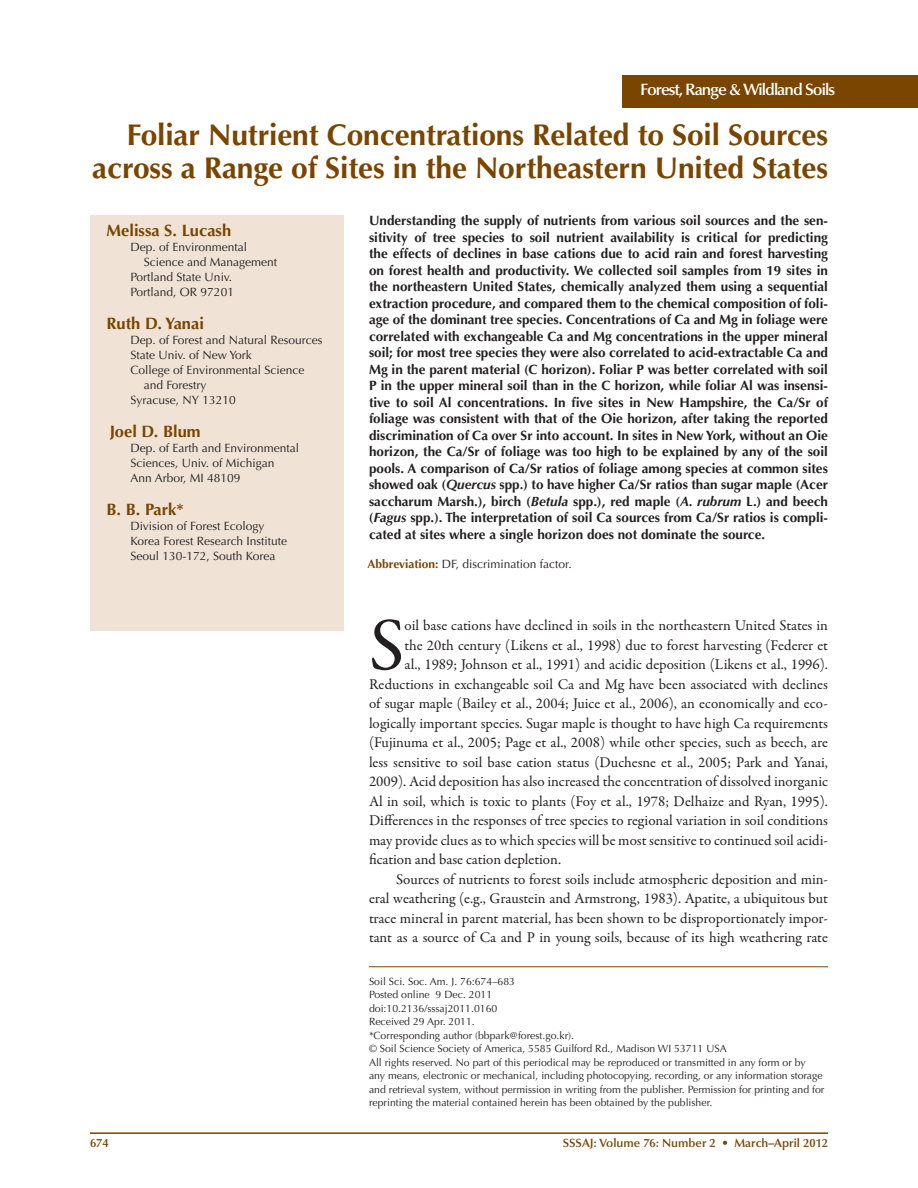
<style>
.page{position:relative;width:918px;height:1188px;background:#fff}
.page>*{position:absolute;margin:0;border:0;box-sizing:border-box;transform-origin:0 0}
.t1{font:75.15px "Garamond Premr Pro";color:#231f20}
.t2{font:700 30px/33px "Optima LT Std";letter-spacing:-.005em;color:#794500;text-align:right}
.t3{font:700 16.5px "Optima LT Std";color:#794500}
.t4{font:600 16.5px "Optima LT Std";letter-spacing:-.06em;color:#fff}
.t5{font:15px "Garamond Premr Pro";color:#231f20}
.t6{font:700 13.5px/16.5px "Optima LT Std";color:#231f20;text-align:justify}
.t7{font:12px/15px "Optima LT Std";color:#231f20}
.t8{font:600 12px "Optima LT Std";color:#794500}
.t9{font:10.5px/13.5px "Optima LT Std";color:#231f20}
.s1{font-style:italic}
.s2{font-weight:700;color:#794500}
</style>
<div class="page">
<hr style="left:90px;top:1132px;width:738px;height:2px;background:#794500">
<hr style="left:369px;top:967px;width:459px;height:1px;background:#794500">
<div style="left:622px;top:75px;width:296px;height:33px;background:#794500"></div>
<div style="left:90px;top:215px;width:254px;height:415px;background:#f0e3d6"></div>
<p class="t4" style="left:640px;top:81px;width:196px">Forest, Range &amp; Wildland Soils</p>
<h2 class="t2" style="left:92px;top:120px;width:737px">Foliar Nutrient Concentrations Related to Soil Sources across a Range of Sites in the Northeastern United States</h2>
<p class="t3" style="left:106px;top:223px;width:126px">Melissa S. Lucash</p>
<p class="t7" style="left:130px;top:240px;width:118px">Dep. of Environmental</p>
<p class="t7" style="left:144px;top:255px;width:135px">Science and Management</p>
<p class="t7" style="left:130px;top:270px;width:103px">Portland State Univ.</p>
<p class="t7" style="left:130px;top:285px;width:105px">Portland, OR 97201</p>
<p class="t3" style="left:106px;top:316px;width:99px">Ruth D. Yanai</p>
<p class="t7" style="left:130px;top:333px;width:193px">Dep. of Forest and Natural Resources</p>
<p class="t7" style="left:130px;top:348px;width:123px">State Univ. of New York</p>
<p class="t7" style="left:130px;top:363px;width:175px">College of Environmental Science</p>
<p class="t7" style="left:144px;top:378px;width:64px">and Forestry</p>
<p class="t7" style="left:130px;top:393px;width:107px">Syracuse, NY 13210</p>
<p class="t3" style="left:110px;top:424px;width:92px">Joel D. Blum</p>
<p class="t7" style="left:130px;top:441px;width:170px">Dep. of Earth and Environmental<br>Sciences, Univ. of Michigan<br>Ann Arbor, MI 48109</p>
<p class="t3" style="left:106px;top:502px;width:79px">B. B. Park*</p>
<p class="t7" style="left:130px;top:519px;width:158px">Division of Forest Ecology<br>Korea Forest Research Institute<br>Seoul 130-172, South Korea</p>
<p class="t6" style="left:369px;top:213px;width:461px">Understanding the supply of nutrients from various soil sources and the sen&shy;sitivity of tree species to soil nutrient availability is critical for predicting the effects of declines in base cations due to acid rain and forest harvesting on forest health and productivity. We collected soil samples from 19 sites in the northeastern United States, chemically analyzed them using a sequential extraction procedure, and compared them to the chemical composition of foli&shy;age of the dominant tree species. Concentrations of Ca and Mg in foliage were correlated with exchangeable Ca and Mg concentrations in the upper mineral soil; for most tree species they were also correlated to acid-extractable Ca and Mg in the parent material (C horizon). Foliar P was better correlated with soil P in the upper mineral soil than in the C horizon, while foliar Al was insensi&shy;tive to soil Al concentrations. In five sites in New Hampshire, the Ca/Sr of foliage was consistent with that of the Oie horizon, after taking the reported discrimination of Ca over Sr into account. In sites in New York, without an Oie horizon, the Ca/Sr of foliage was too high to be explained by any of the soil pools. A comparison of Ca/Sr ratios of foliage among species at common sites showed oak (<span class="s1">Quercus</span> spp.) to have higher Ca/Sr ratios than sugar maple (Acer saccharum Marsh.), birch (<span class="s1">Betula</span> spp.), red maple (<span class="s1">A. rubrum</span> L.) and beech (<span class="s1">Fagus</span> spp.). The interpretation of soil Ca sources from Ca/Sr ratios is compli&shy;cated at sites where a single horizon does not dominate the source.</p>
<p class="t7" style="left:368px;top:557px;width:206px"><span class="s2">Abbreviation:</span> DF, discrimination factor.</p>
<h1 class="t1" style="left:369px;top:610px;width:37px">S</h1>
<p class="t5" style="left:405px;top:618px;width:425px">oil base cations have declined in soils in the northeastern United States in</p>
<p class="t5" style="left:405px;top:638px;width:425px">the 20th century (Likens et al., 1998) due to forest harvesting (Federer et</p>
<p class="t5" style="left:405px;top:657px;width:425px">al., 1989; Johnson et al., 1991) and acidic deposition (Likens et al., 1996).</p>
<p class="t5" style="left:369px;top:677px;width:461px">Reductions in exchangeable soil Ca and Mg have been associated with declines</p>
<p class="t5" style="left:369px;top:696px;width:461px">of sugar maple (Bailey et al., 2004; Juice et al., 2006), an economically and eco-</p>
<p class="t5" style="left:369px;top:716px;width:461px">logically important species. Sugar maple is thought to have high Ca requirements</p>
<p class="t5" style="left:369px;top:735px;width:461px">(Fujinuma et al., 2005; Page et al., 2008) while other species, such as beech, are</p>
<p class="t5" style="left:369px;top:755px;width:461px">less sensitive to soil base cation status (Duchesne et al., 2005; Park and Yanai,</p>
<p class="t5" style="left:369px;top:774px;width:461px">2009). Acid deposition has also increased the concentration of dissolved inorganic</p>
<p class="t5" style="left:369px;top:794px;width:460px">Al in soil, which is toxic to plants (Foy et al., 1978; Delhaize and Ryan, 1995).</p>
<p class="t5" style="left:369px;top:813px;width:460px">Differences in the responses of tree species to regional variation in soil conditions</p>
<p class="t5" style="left:369px;top:833px;width:461px">may provide clues as to which species will be most sensitive to continued soil acidi-</p>
<p class="t5" style="left:369px;top:852px;width:194px">fication and base cation depletion.</p>
<p class="t5" style="left:396px;top:872px;width:434px">Sources of nutrients to forest soils include atmospheric deposition and min-</p>
<p class="t5" style="left:369px;top:891px;width:461px">eral weathering (e.g., Graustein and Armstrong, 1983). Apatite, a ubiquitous but</p>
<p class="t5" style="left:369px;top:911px;width:460px">trace mineral in parent material, has been shown to be disproportionately impor-</p>
<p class="t5" style="left:369px;top:930px;width:460px">tant as a source of Ca and P in young soils, because of its high weathering rate</p>
<p class="t9" style="left:369px;top:975px;width:457px">Soil Sci. Soc. Am. J. 76:674–683<br>Posted online 9 Dec. 2011<br>doi:10.2136/sssaj2011.0160<br>Received 29 Apr. 2011.<br>*Corresponding author (bbpark@forest.go.kr).<br>© Soil Science Society of America, 5585 Guilford Rd., Madison WI 53711 USA<br>All rights reserved. No part of this periodical may be reproduced or transmitted in any form or by any means, electronic or mechanical, including photocopying, recording, or any information storage and retrieval system, without permission in writing from the publisher. Permission for printing and for reprinting the material contained herein has been obtained by the publisher.</p>
<p class="t8" style="left:90px;top:1137px;width:20px">674</p>
<p class="t8" style="left:563px;top:1137px;width:267px">SSSAJ: Volume 76: Number 2 • March–April 2012</p>
</div>
